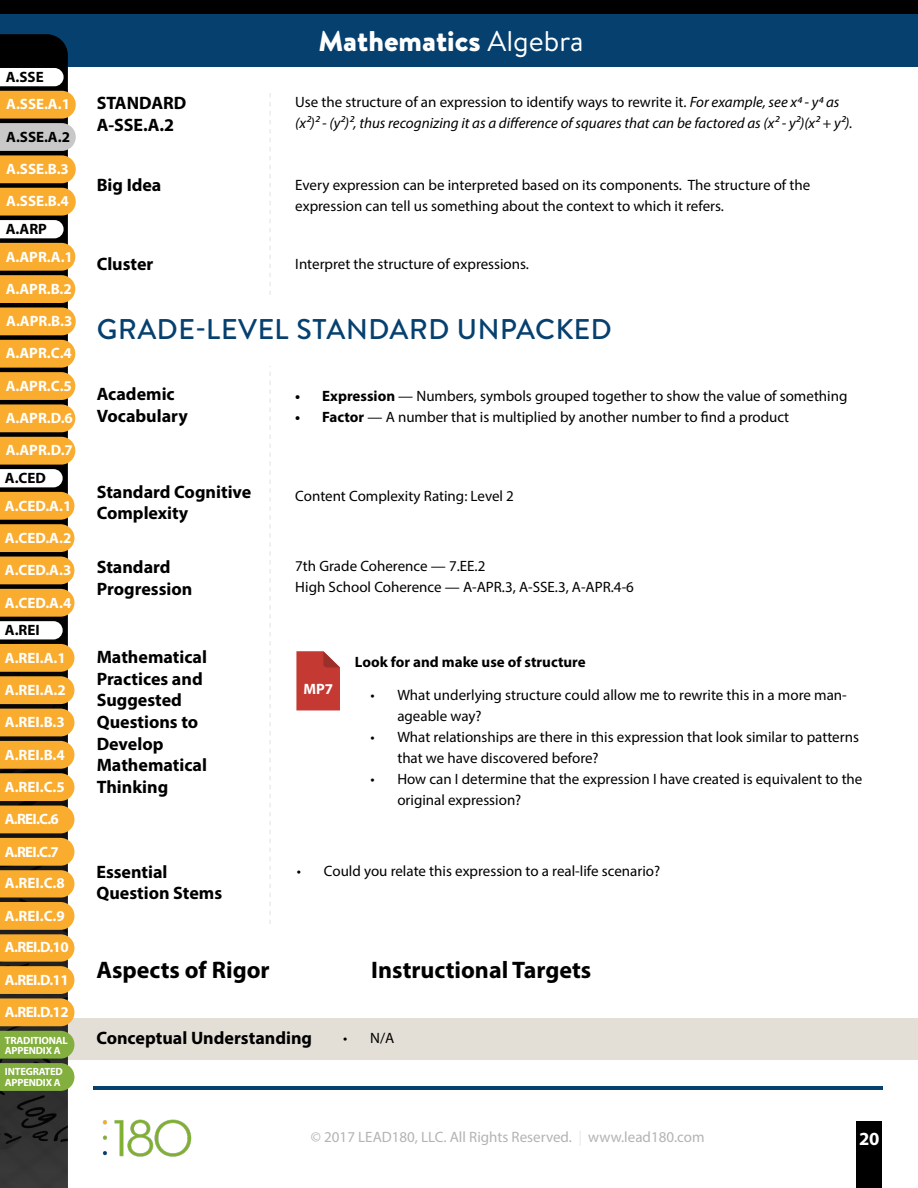
<style>
.page{position:relative;width:918px;height:1188px;background:#fff}
.page>*{position:absolute;margin:0;border:0;box-sizing:border-box;transform-origin:0 0}
.t1{font:500 28.5px "Brandon Text";letter-spacing:.02em;color:#06406f}
.t2{font:900 28.5px "Brandon Text";color:#fff}
.t3{font:700 24px "Myriad Pro";color:#000}
.t4{font:700 18.6px "Myriad Pro";color:#fff}
.t5{font:700 18px/21.6px "Myriad Pro";color:#000}
.t6{font:15px/21px "Myriad Pro";color:#000}
.t7{font:700 15px/32.2px "Myriad Pro";color:#fff}
.t8{font:italic 15px/21px "Myriad Pro";color:#000}
.t9{font:700 15px "Myriad Pro";color:#000}
.t10{font:15px "Myriad Pro";color:#b3b3b3}
.t11{font:700 15px/32.2px "Myriad Pro";letter-spacing:-.04em;color:#fff}
.t12{font:700 10.5px/10.5px "Myriad Pro";letter-spacing:-.02em;color:#fff}
.s1{font-weight:400}
.s2{font-style:normal}
.s3{font-weight:700}
.s4{color:#e6e7e8}
</style>
<div class="page">
<div style="left:56px;top:1018px;width:862px;height:41px;background:#e4dfd6"></div>
<div style="left:0;top:13px;width:918px;height:54px;background:#06406f"></div>
<svg style="left:0;top:34px;width:68px;height:34px;background:#000305"></svg>
<img style="left:0;top:1091px;width:68px;height:97px">
<svg style="left:296px;top:651px;width:44px;height:59px;background:#c5453e"></svg>
<svg style="left:270px;top:93px;width:1px;height:831px"></svg>
<div style="left:0;top:0;width:918px;height:13px;background:#000"></div>
<div style="left:97px;top:296px;width:713px;height:70px;background:#fff"></div>
<div style="left:857px;top:1121px;width:25px;height:67px;background:#000"></div>
<hr style="left:94px;top:1086px;width:789px;height:4px;background:#06406f">
<img style="left:102px;top:1119px;width:90px;height:38px">
<svg style="left:0;top:68px;width:76px;height:1023px;background:#cf9b3c"></svg>
<p class="t9" style="left:6px;top:67px;width:39px">A.SSE</p>
<p class="t7" style="left:6px;top:88px;width:65px">A.SSE.A.1</p>
<p class="t9" style="left:6px;top:127px;width:65px">A.SSE.A.2</p>
<p class="t7" style="left:6px;top:152px;width:64px">A.SSE.B.3<br>A.SSE.B.4</p>
<p class="t9" style="left:6px;top:219px;width:43px">A.ARP</p>
<p class="t7" style="left:6px;top:240px;width:69px;text-align:justify">A.APR.A.1<br>A.APR.B.2<br>A.APR.B.3<br>A.APR.C.4<br>A.APR.C.5</p>
<p class="t7" style="left:6px;top:401px;width:69px">A.APR.D.6</p>
<p class="t7" style="left:6px;top:434px;width:69px">A.APR.D.7</p>
<p class="t9" style="left:5px;top:468px;width:43px">A.CED</p>
<p class="t7" style="left:5px;top:489px;width:68px;text-align:justify">A.CED.A.1<br>A.CED.A.2<br>A.CED.A.3<br>A.CED.A.4</p>
<p class="t9" style="left:5px;top:620px;width:36px">A.REI</p>
<p class="t7" style="left:5px;top:641px;width:62px">A.REI.A.1<br>A.REI.A.2<br>A.REI.B.3<br>A.REI.B.4<br>A.REI.C.5<br>A.REI.C.6<br>A.REI.C.7</p>
<p class="t7" style="left:5px;top:867px;width:61px">A.REI.C.8<br>A.REI.C.9</p>
<p class="t11" style="left:5px;top:931px;width:65px">A.REI.D.10<br>A.REI.D.11</p>
<p class="t7" style="left:5px;top:995px;width:65px">A.REI.D.12</p>
<p class="t12" style="left:5px;top:1035px;width:64px">TRADITIONAL<br>APPENDIX A</p>
<p class="t12" style="left:5px;top:1066px;width:59px">INTEGRATED<br>APPENDIX A</p>
<p class="t5" style="left:97px;top:92px;width:91px">STANDARD<br>A-SSE.A.2</p>
<p class="t5" style="left:97px;top:174px;width:66px">Big Idea</p>
<h1 class="t2" style="left:319px;top:21px;width:267px">Mathematics <span class="s1">Algebra</span></h1>
<p class="t8" style="left:295px;top:91px;width:559px"><span class="s2">Use the structure of an expression to identify ways to rewrite it.</span> For example, see x4 - y4 as (x2)2 - (y2)2, thus recognizing it as a difference of squares that can be factored as (x2 - y2)(x2 + y2).</p>
<p class="t6" style="left:295px;top:175px;width:517px">Every expression can be interpreted based on its components. The structure of the expression can tell us something about the context to which it refers.</p>
<p class="t5" style="left:97px;top:253px;width:58px">Cluster</p>
<p class="t6" style="left:295px;top:254px;width:235px">Interpret the structure of expressions.</p>
<h1 class="t1" style="left:97px;top:309px;width:517px">GRADE-LEVEL STANDARD UNPACKED</h1>
<p class="t5" style="left:97px;top:383px;width:93px">Academic<br>Vocabulary</p>
<p class="t6" style="left:295px;top:385px;width:554px"><span class="s3">• Expression</span> — Numbers, symbols grouped together to show the value of something</p>
<p class="t6" style="left:295px;top:406px;width:495px"><span class="s3">• Factor</span> — A number that is multiplied by another number to find a product</p>
<p class="t5" style="left:97px;top:480px;width:156px">Standard Cognitive<br>Complexity</p>
<p class="t6" style="left:295px;top:485px;width:220px">Content Complexity Rating: Level 2</p>
<p class="t5" style="left:97px;top:556px;width:97px">Standard<br>Progression</p>
<p class="t6" style="left:295px;top:555px;width:340px">7th Grade Coherence — 7.EE.2<br>High School Coherence — A-APR.3, A-SSE.3, A-APR.4-6</p>
<p class="t5" style="left:97px;top:646px;width:112px">Mathematical<br>Practices and<br>Suggested<br>Questions to<br>Develop<br>Mathematical<br>Thinking</p>
<p class="t7" style="left:303px;top:672px;width:31px">MP7</p>
<p class="t9" style="left:355px;top:652px;width:232px">Look for and make use of structure</p>
<p class="t6" style="left:397px;top:684px;width:451px;text-indent:-27px">• What underlying structure could allow me to rewrite this in a more man&shy;ageable way?</p>
<p class="t6" style="left:397px;top:726px;width:463px;text-indent:-27px">• What relationships are there in this expression that look similar to patterns that we have discovered before?</p>
<p class="t6" style="left:397px;top:768px;width:467px;text-indent:-27px">• How can I determine that the expression I have created is equivalent to the original expression?</p>
<p class="t5" style="left:96px;top:860px;width:127px">Essential<br>Question Stems</p>
<p class="t6" style="left:297px;top:860px;width:365px">• Could you relate this expression to a real-life scenario?</p>
<h2 class="t3" style="left:96px;top:954px;width:175px">Aspects of Rigor</h2>
<h2 class="t3" style="left:371px;top:954px;width:222px">Instructional Targets</h2>
<p class="t5" style="left:96px;top:1027px;width:217px">Conceptual Understanding</p>
<p class="t6" style="left:343px;top:1027px;width:53px">• N/A</p>
<p class="t10" style="left:311px;top:1128px;width:395px">© 2017 LEAD180, LLC. All Rights Reserved. <span class="s4">|</span> www.lead180.com</p>
<p class="t4" style="left:859px;top:1126px;width:22px">20</p>
</div>
